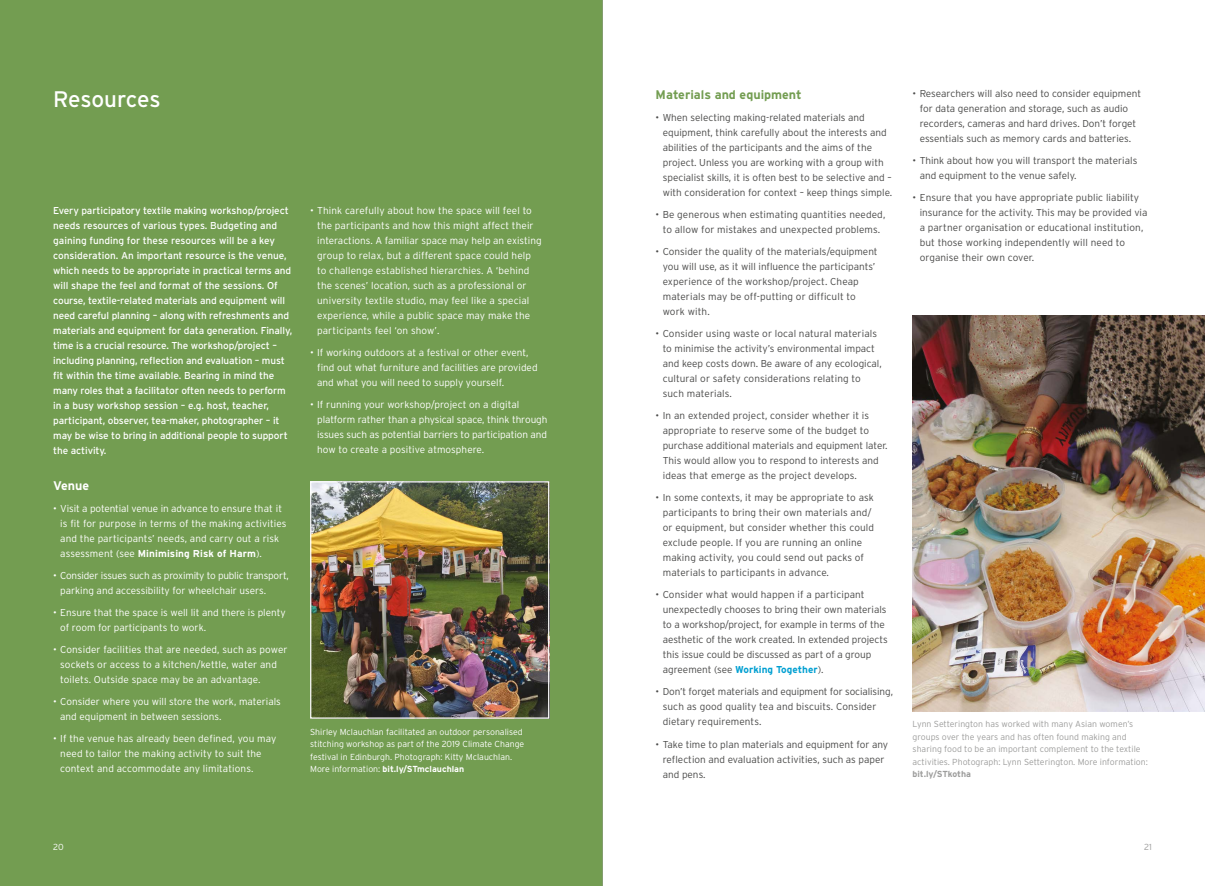
<style>
.page{position:relative;width:1205px;height:886px;background:#fff}
.page>*{position:absolute;margin:0;border:0;box-sizing:border-box;transform-origin:0 0}
.t1{font:22.5px "Interstate";letter-spacing:-.01em;color:#fff}
.t2{font:700 12.5px "Interstate";color:#739d51}
.t3{font:700 12.5px "Interstate";color:#fff}
.t4{font:300 10px/15px "Interstate";color:#4a4a49}
.t5{font:300 10px/15px "Interstate";color:#fff}
.t6{font:10px/15px "Interstate";letter-spacing:-.01em;color:#fff}
.t7{font:300 10px/15px "Interstate";letter-spacing:-.02em;color:#fff}
.t8{font:300 8.75px/12.5px "Interstate";color:#9d9d9c}
.t9{font:300 8.75px/12.5px "Interstate";color:#fff}
.t10{font:700 8.75px "Interstate";color:#9d9d9c}
.s1{font-weight:700}
.s2{font-weight:700;color:#03a0d2}
</style>
<div class="page">
<div style="left:0;top:0;width:602px;height:886px;background:#739d51"></div>
<img style="left:912px;top:315px;width:293px;height:396px">
<img style="left:312px;top:483px;width:235px;height:234px">
<div style="left:310px;top:481px;width:239px;height:238px;border:1px solid #fff"></div>
<hr style="left:602px;top:0;width:1px;height:886px;background:#9d9d9c">
<h1 class="t1" style="left:53px;top:86px;width:109px">Resources</h1>
<p class="t6" style="left:53px;top:202px;width:241px">Every participatory textile making workshop/project needs resources of various types. Budgeting and gaining funding for these resources will be a key consideration. An important resource is the venue, which needs to be appropriate in practical terms and will shape the feel and format of the sessions. Of course, textile-related materials and equipment will need careful planning – along with refreshments and materials and equipment for data generation. Finally, time is a crucial resource. The workshop/project – including planning, reflection and evaluation – must fit within the time available. Bearing in mind the many roles that a facilitator often needs to perform in a busy workshop session – e.g. host, teacher, participant, observer, tea-maker, photographer – it may be wise to bring in additional people to support the activity.</p>
<p class="t3" style="left:53px;top:478px;width:37px">Venue</p>
<p class="t5" style="left:60px;top:501px;width:228px;text-indent:-7px">• Visit a potential venue in advance to ensure that it is fit for purpose in terms of the making activities and the participants’ needs, and carry out a risk assessment (see <span class="s1">Minimising Risk of Harm</span>).</p>
<p class="t7" style="left:60px;top:568px;width:230px;text-indent:-7px">• Consider issues such as proximity to public transport, parking and accessibility for wheelchair users.</p>
<p class="t5" style="left:60px;top:605px;width:227px;text-indent:-7px">• Ensure that the space is well lit and there is plenty of room for participants to work.</p>
<p class="t5" style="left:60px;top:642px;width:229px;text-indent:-7px">• Consider facilities that are needed, such as power sockets or access to a kitchen/kettle, water and toilets. Outside space may be an advantage.</p>
<p class="t5" style="left:60px;top:694px;width:222px;text-indent:-7px">• Consider where you will store the work, materials and equipment in between sessions.</p>
<p class="t5" style="left:60px;top:731px;width:218px;text-indent:-7px">• If the venue has already been defined, you may need to tailor the making activity to suit the context and accommodate any limitations.</p>
<p class="t4" style="left:912px;top:86px;width:230px;text-align:center">• Researchers will also need to consider equipment for data generation and storage, such as audio recorders, cameras and hard drives. Don’t forget essentials such as memory cards and batteries.</p>
<p class="t4" style="left:919px;top:153px;width:219px;text-indent:-7px">• Think about how you will transport the materials and equipment to the venue safely.</p>
<p class="t4" style="left:919px;top:190px;width:229px;text-indent:-7px">• Ensure that you have appropriate public liability insurance for the activity. This may be provided via a partner organisation or educational institution, but those working independently will need to organise their own cover.</p>
<p class="t2" style="left:656px;top:87px;width:148px">Materials and equipment</p>
<p class="t4" style="left:663px;top:110px;width:231px;text-indent:-7px">• When selecting making-related materials and equipment, think carefully about the interests and abilities of the participants and the aims of the project. Unless you are working with a group with specialist skills, it is often best to be selective and – with consideration for context – keep things simple.</p>
<p class="t4" style="left:656px;top:207px;width:231px;text-align:center">• Be generous when estimating quantities needed, to allow for mistakes and unexpected problems.</p>
<p class="t4" style="left:663px;top:244px;width:216px;text-indent:-7px">• Consider the quality of the materials/equipment you will use, as it will influence the participants’ experience of the workshop/project. Cheap materials may be off-putting or difficult to work with.</p>
<p class="t4" style="left:663px;top:326px;width:221px;text-indent:-7px">• Consider using waste or local natural materials to minimise the activity’s environmental impact and keep costs down. Be aware of any ecological, cultural or safety considerations relating to such materials.</p>
<p class="t4" style="left:663px;top:408px;width:226px;text-indent:-7px">• In an extended project, consider whether it is appropriate to reserve some of the budget to purchase additional materials and equipment later.<br>This would allow you to respond to interests and ideas that emerge as the project develops.</p>
<p class="t4" style="left:663px;top:490px;width:213px;text-indent:-7px">• In some contexts, it may be appropriate to ask participants to bring their own materials and/ or equipment, but consider whether this could exclude people. If you are running an online making activity, you could send out packs of materials to participants in advance.</p>
<p class="t4" style="left:663px;top:587px;width:226px;text-indent:-7px">• Consider what would happen if a participant unexpectedly chooses to bring their own materials to a workshop/project, for example in terms of the aesthetic of the work created. In extended projects this issue could be discussed as part of a group agreement (see <span class="s2">Working Together</span>).</p>
<p class="t4" style="left:663px;top:684px;width:232px;text-indent:-7px">• Don’t forget materials and equipment for socialising, such as good quality tea and biscuits. Consider dietary requirements.</p>
<p class="t4" style="left:663px;top:736px;width:227px;text-indent:-7px">• Take time to plan materials and equipment for any reflection and evaluation activities, such as paper and pens.</p>
<p class="t5" style="left:317px;top:202px;width:226px;text-indent:-7px">• Think carefully about how the space will feel to the participants and how this might affect their interactions. A familiar space may help an existing group to relax, but a different space could help to challenge established hierarchies. A ‘behind the scenes’ location, such as a professional or university textile studio, may feel like a special experience, while a public space may make the participants feel ‘on show’.</p>
<p class="t5" style="left:317px;top:345px;width:222px;text-indent:-7px">• If working outdoors at a festival or other event, find out what furniture and facilities are provided and what you will need to supply yourself.</p>
<p class="t5" style="left:317px;top:397px;width:232px;text-indent:-7px">• If running your workshop/project on a digital platform rather than a physical space, think through issues such as potential barriers to participation and how to create a positive atmosphere.</p>
<p class="t9" style="left:310px;top:725px;width:216px">Shirley Mclauchlan facilitated an outdoor personalised stitching workshop as part of the 2019 Climate Change festival in Edinburgh. Photograph: Kitty Mclauchlan.<br>More information: <span class="s1">bit.ly/STmclauchlan</span></p>
<p class="t8" style="left:912px;top:718px;width:237px">Lynn Setterington has worked with many Asian women’s groups over the years and has often found making and sharing food to be an important complement to the textile activities. Photograph: Lynn Setterington. More information:</p>
<p class="t10" style="left:912px;top:769px;width:60px">bit.ly/STkotha</p>
<p class="t9" style="left:53px;top:840px;width:12px">20</p>
<p class="t8" style="left:1144px;top:840px;width:9px">21</p>
</div>
